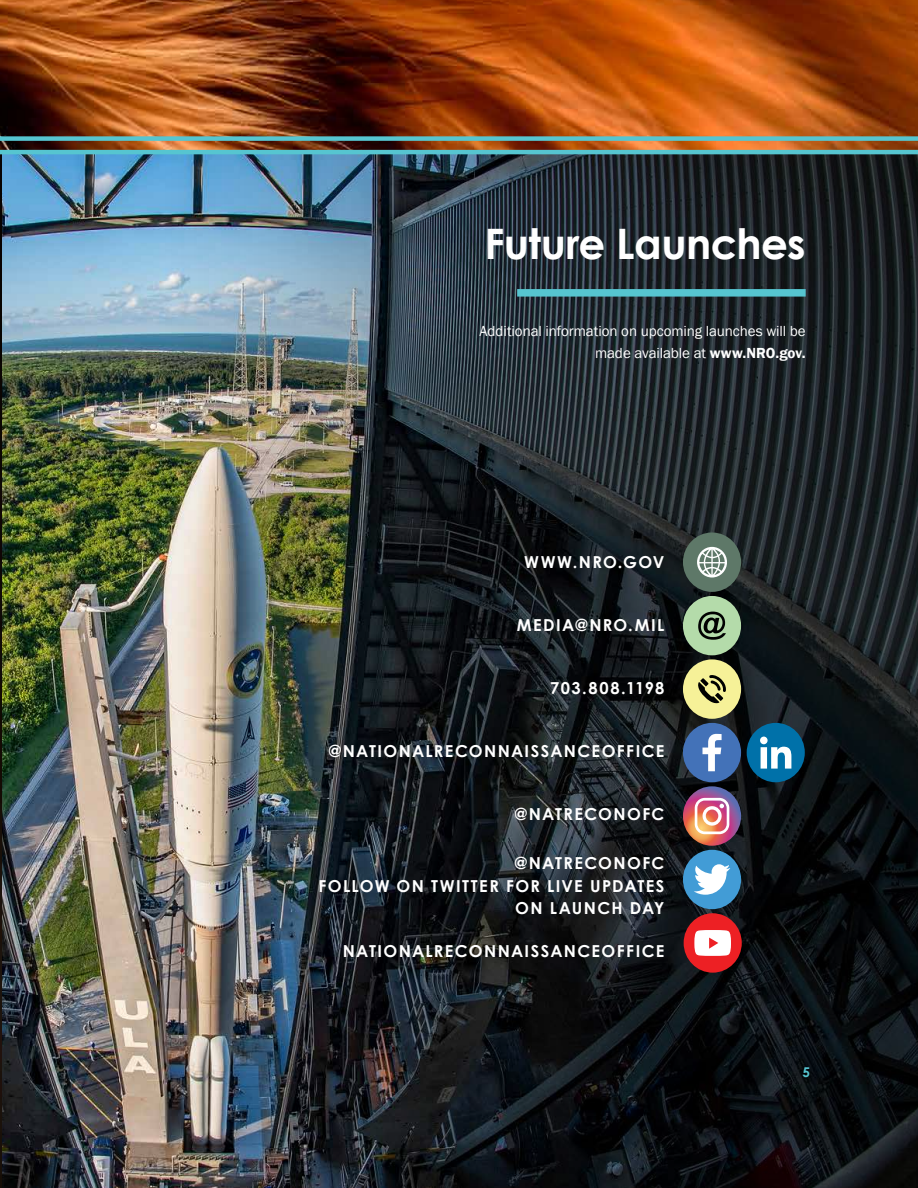
<style>
.page{position:relative;width:918px;height:1188px;background:#fff}
.page>*{position:absolute;margin:0;border:0;box-sizing:border-box;transform-origin:0 0}
.t1{font:700 42px "Century Gothic";letter-spacing:-.01em;color:#fff}
.t2{font:700 16.5px/22.5px "Century Gothic";letter-spacing:.08em;color:#fff;text-align:right}
.t3{font:15px/22.5px "Franklin Gothic";letter-spacing:-.005em;color:#fff;text-align:right}
.t4{font:700 13.5px "Century Gothic";color:#56c5d0}
.s1{font-weight:600}
</style>
<div class="page">
<img style="left:1px;top:154px;width:88px;height:1034px">
<img style="left:0;top:154px;width:1px;height:1034px">
<img style="left:89px;top:154px;width:829px;height:1034px">
<img style="left:0;top:0;width:918px;height:150px">
<hr style="left:0;top:150px;width:918px;height:4px;background:#56c5d0">
<div style="left:0;top:136px;width:918px;height:5px;background:#56c5d0"></div>
<div style="left:517px;top:289px;width:289px;height:8px;background:#56c5d0"></div>
<div style="left:683px;top:596px;width:58px;height:59px;background:#b4dbaa;border-radius:50%"></div>
<svg style="left:698px;top:612px;width:28px;height:28px"></svg>
<div style="left:683px;top:533px;width:58px;height:59px;background:#5e7868;border-radius:50%"></div>
<svg style="left:697px;top:547px;width:30px;height:31px"></svg>
<div style="left:683px;top:659px;width:58px;height:60px;background:#f6f198;border-radius:50%"></div>
<svg style="left:698px;top:675px;width:28px;height:28px"></svg>
<svg style="left:683px;top:723px;width:122px;height:250px;background:#445"></svg>
<h1 class="t1" style="left:484px;top:212px;width:323px">Future Launches</h1>
<p class="t3" style="left:480px;top:320px;width:328px">Additional information on upcoming launches will be made available at <span class="s1">www.NRO.gov.</span></p>
<p class="t2" style="left:524px;top:550px;width:142px">WWW.NRO.GOV</p>
<p class="t2" style="left:517px;top:613px;width:149px">MEDIA@NRO.MIL</p>
<p class="t2" style="left:550px;top:676px;width:116px">703.808.1198</p>
<p class="t2" style="left:329px;top:739px;width:337px">@NATIONALRECONNAISSANCEOFFICE</p>
<p class="t2" style="left:515px;top:802px;width:151px">@NATRECONOFC</p>
<p class="t2" style="left:318px;top:851px;width:348px">@NATRECONOFC<br>FOLLOW ON TWITTER FOR LIVE UPDATES<br>ON LAUNCH DAY</p>
<p class="t2" style="left:343px;top:939px;width:323px">NATIONALRECONNAISSANCEOFFICE</p>
<p class="t4" style="left:802px;top:1061px;width:9px">5</p>
</div>
